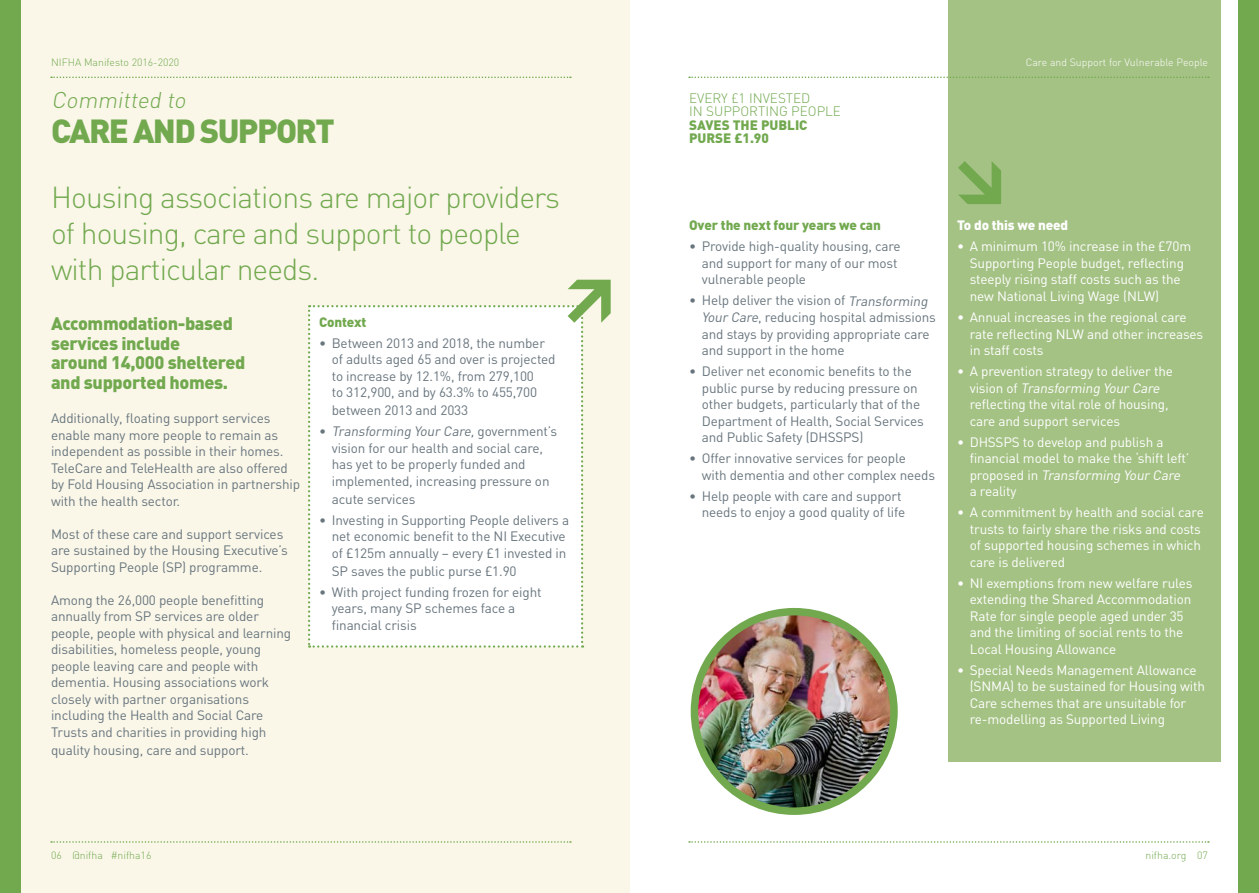
<style>
.page{position:relative;width:1259px;height:893px;background:#fff}
.page>*{position:absolute;margin:0;border:0;box-sizing:border-box;transform-origin:0 0}
.t1{font:900 33px "DIN";letter-spacing:-.05em;color:#72a94f}
.t2{font:300 30px/36px "DIN";letter-spacing:-.03em;color:#72a94f}
.t3{font:italic 300 22.5px "DIN";color:#72a94f}
.t4{font:900 18px/19.5px "DIN";letter-spacing:-.02em;color:#72a94f}
.t5{font:13.5px/16.5px "DIN";letter-spacing:-.01em;color:#68757d}
.t6{font:13.5px/16.5px "DIN";letter-spacing:-.01em;color:#fff}
.t7{font:900 13.5px/13.5px "DIN";letter-spacing:-.01em;color:#72a94f}
.t8{font:300 13.5px/13.5px "DIN";color:#72a94f}
.t9{font:900 13.5px "DIN";letter-spacing:-.01em;color:#fff}
.t10{font:300 10.5px "DIN";color:#72a94f}
.t11{font:300 10.5px "DIN";color:#fff}
.s1{font-style:italic}
</style>
<div class="page">
<div style="left:0;top:0;width:629px;height:893px;background:#faf7e9"></div>
<div style="left:948px;top:0;width:272px;height:761px;background:#a5c285"></div>
<svg style="left:689px;top:77px;width:520px;height:1px"></svg>
<svg style="left:51px;top:77px;width:520px;height:1px"></svg>
<svg style="left:689px;top:841px;width:520px;height:2px"></svg>
<svg style="left:51px;top:841px;width:520px;height:2px"></svg>
<div style="left:1238px;top:0;width:21px;height:893px;background:#72a94f"></div>
<div style="left:0;top:0;width:21px;height:893px;background:#72a94f"></div>
<img style="left:694px;top:612px;width:200px;height:199px;border-radius:100px">
<div style="left:690px;top:608px;width:207px;height:207px;border:8px solid #72a94f;border-radius:50%"></div>
<svg style="left:308px;top:280px;width:302px;height:368px;background:#fbfcf8"></svg>
<svg style="left:958px;top:161px;width:43px;height:43px"></svg>
<p class="t10" style="left:51px;top:55px;width:130px">NIFHA Manifesto 2016-2020</p>
<h3 class="t3" style="left:51px;top:87px;width:140px">Committed to</h3>
<h1 class="t1" style="left:51px;top:109px;width:285px">CARE AND SUPPORT</h1>
<h2 class="t2" style="left:51px;top:179px;width:510px">Housing associations are major providers of housing, care and support to people with particular needs.</h2>
<h3 class="t4" style="left:51px;top:313px;width:196px">Accommodation-based services include<br>around 14,000 sheltered and supported homes.</h3>
<p class="t5" style="left:51px;top:410px;width:250px">Additionally, floating support services enable many more people to remain as independent as possible in their homes.<br>TeleCare and TeleHealth are also offered by Fold Housing Association in partnership with the health sector.</p>
<p class="t5" style="left:51px;top:526px;width:238px">Most of these care and support services are sustained by the Housing Executive’s<br>Supporting People (SP) programme.</p>
<p class="t5" style="left:51px;top:591px;width:242px">Among the 26,000 people benefitting annually from SP services are older people, people with physical and learning disabilities, homeless people, young people leaving care and people with dementia. Housing associations work closely with partner organisations including the Health and Social Care Trusts and charities in providing high</p>
<p class="t5" style="left:51px;top:741px;width:199px">quality housing, care and support.</p>
<p class="t7" style="left:319px;top:314px;width:49px">Context</p>
<p class="t5" style="left:332px;top:334px;width:225px;text-indent:-13px">• Between 2013 and 2018, the number of adults aged 65 and over is projected to increase by 12.1%, from 279,100<br>to 312,900, and by 63.3% to 455,700</p>
<p class="t5" style="left:332px;top:402px;width:138px">between 2013 and 2033</p>
<p class="t5" style="left:332px;top:423px;width:227px;text-indent:-13px">• <span class="s1">Transforming Your Care,</span>g ove rn m e n t ’s vision for our health and social care, has yet to be properly funded and implemented, increasing pressure on</p>
<p class="t5" style="left:332px;top:490px;width:85px">acute services</p>
<p class="t5" style="left:332px;top:511px;width:239px;text-indent:-13px">• Investing in Supporting People delivers a net economic benefit to the NI Executive of £125m annually – every £1 invested in</p>
<p class="t5" style="left:332px;top:562px;width:186px">SP saves the public purse £1.90</p>
<p class="t5" style="left:332px;top:583px;width:211px;text-indent:-13px">• With project funding frozen for eight years, many SP schemes face a financial crisis</p>
<p class="t10" style="left:51px;top:849px;width:102px">06 @nifha #nifha16</p>
<p class="t8" style="left:689px;top:91px;width:153px">EVERY £1 INVESTED<br>IN SUPPORTING PEOPLE</p>
<p class="t7" style="left:689px;top:117px;width:120px">SAVES THE PUBLIC<br>PURSE £1.90</p>
<p class="t11" style="left:1025px;top:55px;width:184px">Care and Support for Vulnerable People</p>
<p class="t7" style="left:689px;top:218px;width:193px">Over the next four years we can</p>
<p class="t5" style="left:702px;top:238px;width:200px;text-indent:-13px">• Provide high-quality housing, care and support for many of our most vulnerable people</p>
<p class="t5" style="left:702px;top:292px;width:235px;text-indent:-13px">• Help deliver the vision of <span class="s1">Transforming Your Care</span>, reducing hospital admissions and stays by providing appropriate care and support in the home</p>
<p class="t5" style="left:702px;top:363px;width:223px;text-indent:-13px">• Deliver net economic benefits to the public purse by reducing pressure on other budgets, particularly that of the Department of Health, Social Services and Public Safety (DHSSPS)</p>
<p class="t5" style="left:702px;top:450px;width:235px;text-indent:-13px">• Offer innovative services for people<br>with dementia and other complex needs</p>
<p class="t5" style="left:689px;top:487px;width:218px;text-align:right">• Help people with care and support needs to enjoy a good quality of life</p>
<p class="t9" style="left:957px;top:217px;width:113px">To do this we need</p>
<p class="t6" style="left:969px;top:238px;width:223px;text-indent:-13px">• A minimum 10% increase in the £70m Supporting People budget, reflecting steeply rising staff costs such as the new National Living Wage (NLW)</p>
<p class="t6" style="left:969px;top:309px;width:235px;text-indent:-13px">• Annual increases in the regional care rate reflecting NLW and other increases in staff costs</p>
<p class="t6" style="left:969px;top:363px;width:205px;text-indent:-13px">• A prevention strategy to deliver the vi s i o n o f <span class="s1">Transforming Your Care </span>reflecting the vital role of housing, care and support services</p>
<p class="t6" style="left:969px;top:433px;width:221px;text-indent:-13px">• DHSSPS to develop and publish a financial model to make the ‘shift left’ p ro p o s e d i n <span class="s1">Transforming Your Care </span>a reality</p>
<p class="t6" style="left:969px;top:504px;width:235px;text-indent:-13px">• A commitment by health and social care trusts to fairly share the risks and costs of supported housing schemes in which care is delivered</p>
<p class="t6" style="left:969px;top:574px;width:224px;text-indent:-13px">• NI exemptions from new welfare rules extending the Shared Accommodation Rate for single people aged under 35 and the limiting of social rents to the Local Housing Allowance</p>
<p class="t6" style="left:969px;top:661px;width:237px;text-indent:-13px">• Special Needs Management Allowance (SNMA) to be sustained for Housing with Care schemes that are unsuitable for re-modelling as Supported Living</p>
<p class="t10" style="left:1145px;top:849px;width:64px">nifha.org 07</p>
</div>
